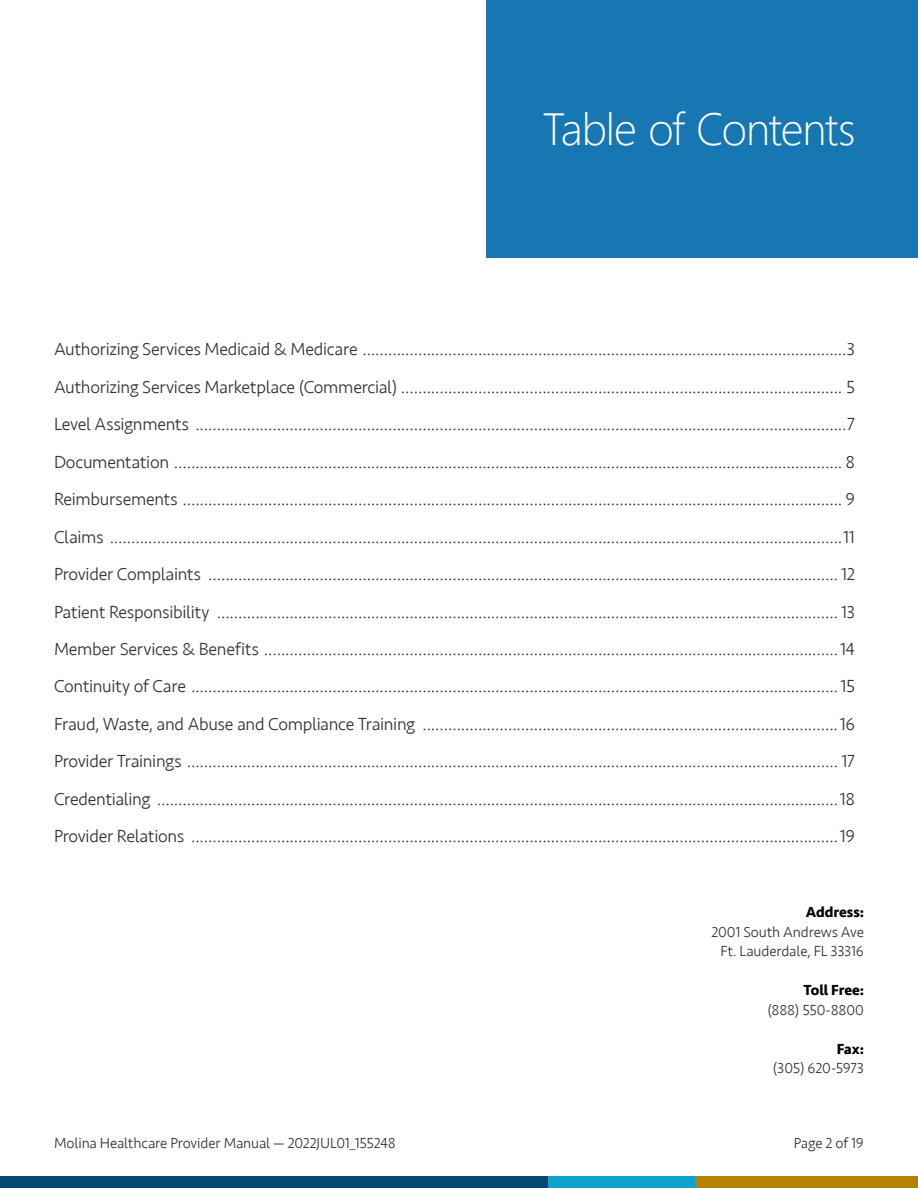
<style>
.page{position:relative;width:918px;height:1188px;background:#fff}
.page>*{position:absolute;margin:0;border:0;box-sizing:border-box;transform-origin:0 0}
.t1{font:300 45px "Segoe UI";letter-spacing:-.025em;color:#fff}
.t2{font:300 18px/37.5px "Seravek";letter-spacing:-.02em;color:#343434;text-align:justify}
.t3{font:300 15px/19.5px "Seravek";letter-spacing:-.015em;color:#343434;text-align:right}
.t4{font:700 15px "Seravek";letter-spacing:-.005em;color:#000101}
.s1{font-family:"Segoe UI"}
</style>
<div class="page">
<div style="left:0;top:1176px;width:550px;height:12px;background:#054872"></div>
<div style="left:548px;top:1176px;width:148px;height:12px;background:#0ea3cd"></div>
<div style="left:696px;top:1176px;width:222px;height:12px;background:#b38200"></div>
<div style="left:486px;top:0;width:432px;height:257px;background:#1677b3"></div>
<h1 class="t1" style="left:542px;top:86px;width:315px">Table of Contents</h1>
<p class="t2" style="left:54px;top:331px;width:803px">Authorizing Services Medicaid &amp; Medicare .................................................................................................................3<br>Authorizing Services Marketplace (Commercial) ....................................................................................................... 5<br>Level Assignments ........................................................................................................................................................7<br>Documentation ............................................................................................................................................................ 8<br>Reimbursements .......................................................................................................................................................... 9<br>Claims ...........................................................................................................................................................................11<br>Provider Complaints ................................................................................................................................................... 12<br>Patient Responsibility ................................................................................................................................................. 13<br>Member Services &amp; Benefits ......................................................................................................................................14<br>Continuity of Care .......................................................................................................................................................15<br>Fraud, Waste, and Abuse and Compliance Training .................................................................................................16<br>Provider Trainings ........................................................................................................................................................ 17<br>Credentialing ...............................................................................................................................................................18<br>Provider Relations .......................................................................................................................................................19</p>
<p class="t4" style="left:806px;top:900px;width:60px">Address:</p>
<p class="t3" style="left:711px;top:922px;width:154px">2001 South Andrews Ave<br>Ft. Lauderdale, FL 33316</p>
<p class="t4" style="left:804px;top:978px;width:62px">Toll Free:</p>
<p class="t3" style="left:767px;top:1000px;width:98px">(888) 550-8800</p>
<p class="t4" style="left:837px;top:1037px;width:29px">Fax:</p>
<p class="t3" style="left:773px;top:1059px;width:93px">(305) 620-5973</p>
<p class="t3" style="left:54px;top:1133px;width:343px">Molina Healthcare Provider Manual — 2022JUL01<span class="s1">_</span>155248</p>
<p class="t3" style="left:794px;top:1133px;width:72px">Page 2 of 19</p>
</div>
